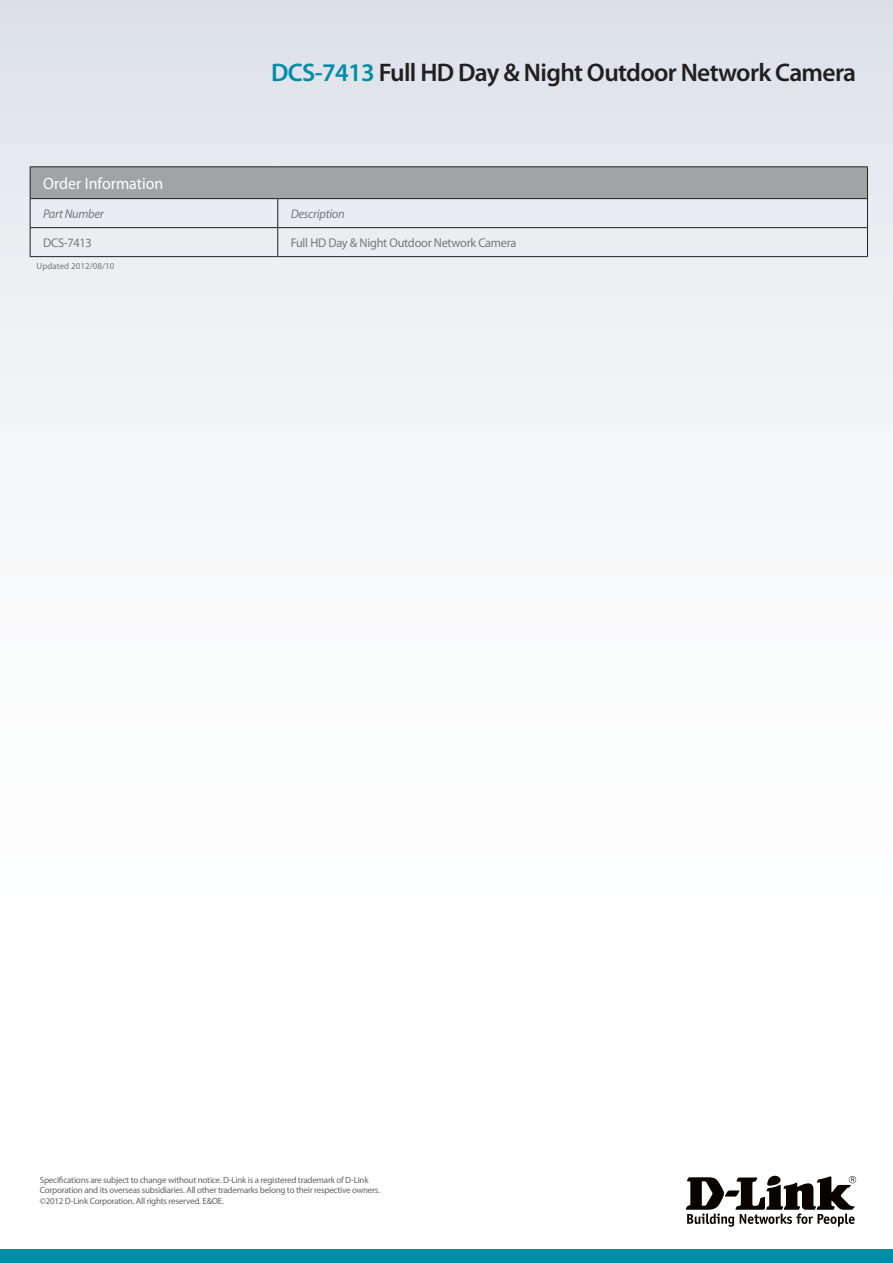
<style>
.page{position:relative;width:893px;height:1263px;background:#fff}
.page>*{position:absolute;margin:0;border:0;box-sizing:border-box;transform-origin:0 0}
.t1{font:600 25.5px "Myriad Pro";letter-spacing:-.025em;color:#231f20}
.t2{font:16.5px "Myriad Pro";color:#fff}
.t3{font:12.75px "Myriad Pro";letter-spacing:-.02em;color:#74787d}
.t4{font:italic 12.75px "Myriad Pro";letter-spacing:-.02em;color:#74787d}
.t5{font:9px/10.8px "Myriad Pro";letter-spacing:-.025em;color:#636366}
.t6{font:9px "Myriad Pro";color:#74787d}
.s1{color:#008da8}
</style>
<div class="page">
<div style="left:0;top:0;width:893px;height:1084px;background:linear-gradient(to bottom,#e2e6ec,#fff)"></div>
<div style="left:0;top:1249px;width:893px;height:14px;background:#008da8"></div>
<svg style="left:686px;top:1176px;width:170px;height:51px"></svg>
<div style="left:30px;top:167px;width:837px;height:32px;background:#a1a3a7"></div>
<svg style="left:867px;top:199px;width:1px;height:57px"></svg>
<svg style="left:30px;top:199px;width:1px;height:57px"></svg>
<svg style="left:277px;top:199px;width:1px;height:57px"></svg>
<hr style="left:30px;top:227px;width:248px;height:1px;background:#231f20">
<hr style="left:278px;top:227px;width:293px;height:1px;background:#231f20">
<hr style="left:571px;top:227px;width:296px;height:1px;background:#231f20">
<hr style="left:30px;top:256px;width:248px;height:1px;background:#231f20">
<hr style="left:278px;top:256px;width:293px;height:1px;background:#231f20">
<hr style="left:571px;top:256px;width:297px;height:1px;background:#231f20">
<hr style="left:30px;top:167px;width:1px;height:31px;background:#231f20">
<hr style="left:867px;top:167px;width:1px;height:31px;background:#231f20">
<hr style="left:30px;top:198px;width:248px;height:1px;background:#231f20">
<hr style="left:278px;top:198px;width:293px;height:1px;background:#231f20">
<hr style="left:571px;top:198px;width:297px;height:1px;background:#231f20">
<hr style="left:30px;top:166px;width:248px;height:1px;background:#231f20">
<hr style="left:278px;top:166px;width:293px;height:1px;background:#231f20">
<hr style="left:571px;top:166px;width:297px;height:1px;background:#231f20">
<h1 class="t1" style="left:271px;top:56px;width:587px"><span class="s1">DCS-7413</span> Full HD Day &amp; Night Outdoor Network Camera</h1>
<h2 class="t2" style="left:43px;top:173px;width:122px">Order Information</h2>
<h3 class="t4" style="left:43px;top:206px;width:62px">Part Number</h3>
<h3 class="t4" style="left:291px;top:206px;width:55px">Description</h3>
<h3 class="t3" style="left:43px;top:235px;width:50px">DCS-7413</h3>
<h3 class="t3" style="left:291px;top:235px;width:227px">Full HD Day &amp; Night Outdoor Network Camera</h3>
<p class="t6" style="left:37px;top:261px;width:79px">Updated 2012/08/10</p>
<p class="t5" style="left:40px;top:1174px;width:342px">Specifications are subject to change without notice. D-Link is a registered trademark of D-Link<br>Corporation and its overseas subsidiaries. All other trademarks belong to their respective owners. ©2012 D-Link Corporation. All rights reserved. E&amp;OE.</p>
</div>
